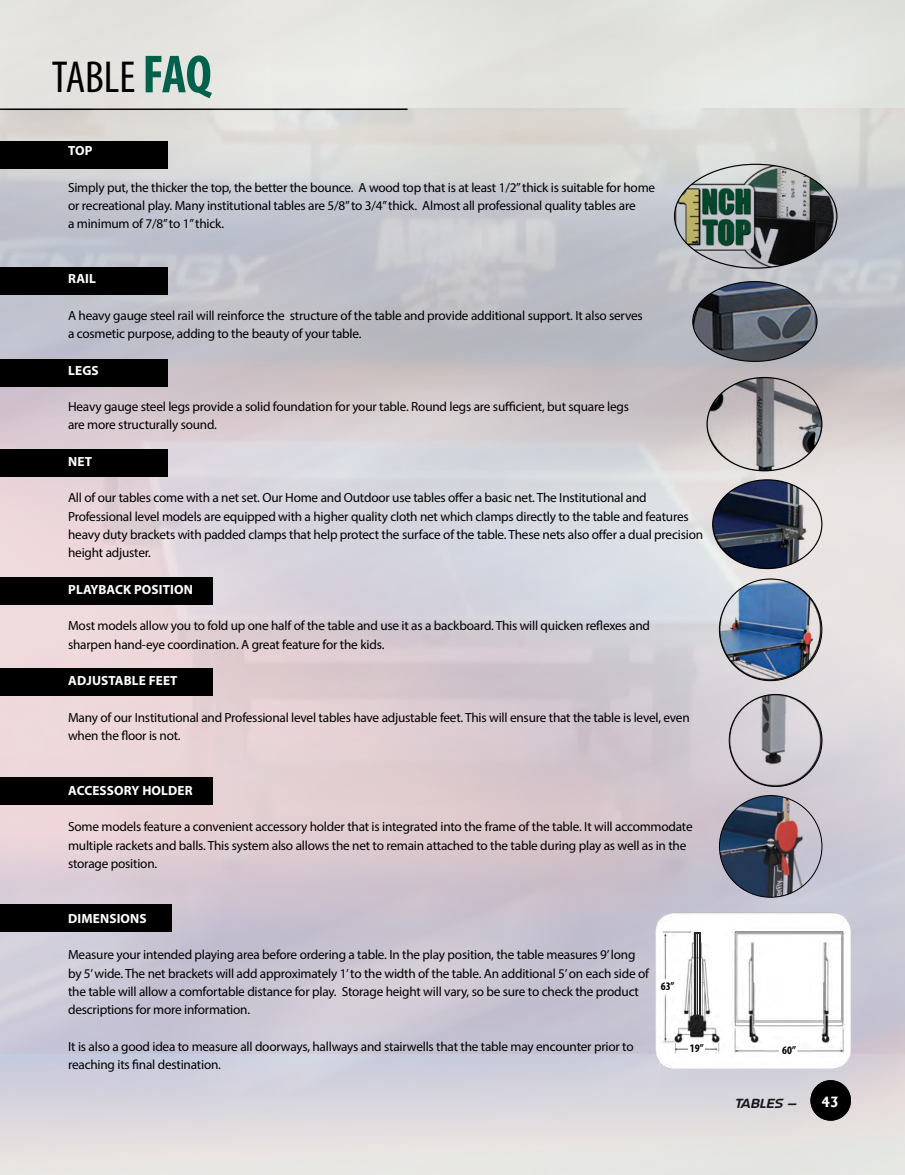
<style>
.page{position:relative;width:905px;height:1175px;background:#fff}
.page>*{position:absolute;margin:0;border:0;box-sizing:border-box;transform-origin:0 0}
.t1{font:condensed 45px "Myriad Pro";color:#000}
.t2{font:italic 700 18px "September";color:#000}
.t3{font:700 13.5px "Albertus";color:#fff}
.t4{font:13.35px/18.3px "Myriad Pro";letter-spacing:-.015em;color:#000}
.t5{font:700 13.35px "Myriad Pro";letter-spacing:.01em;color:#fff}
.t6{font:700 condensed 11.55px "Myriad Pro";color:#000}
.s1{font-weight:700;font-size:54px;color:#00614b}
</style>
<div class="page">
<img style="left:0;top:0;width:904px;height:1174px">
<img style="left:0;top:108px;width:904px;height:945px">
<img style="left:655px;top:912px;width:195px;height:156px">
<img style="left:697px;top:933px;width:1px;height:81px">
<img style="left:694px;top:933px;width:1px;height:81px">
<img style="left:700px;top:932px;width:1px;height:82px">
<img style="left:660px;top:980px;width:16px;height:13px">
<img style="left:688px;top:1042px;width:16px;height:13px">
<img style="left:779px;top:1043px;width:17px;height:13px">
<img style="left:692px;top:281px;width:125px;height:80px">
<img style="left:707px;top:377px;width:114px;height:94px">
<img style="left:712px;top:480px;width:109px;height:88px">
<img style="left:719px;top:579px;width:102px;height:101px">
<img style="left:729px;top:694px;width:92px;height:92px">
<img style="left:719px;top:795px;width:102px;height:102px;border-radius:51px">
<img style="left:675px;top:164px;width:161px;height:104px">
<div style="left:0;top:142px;width:168px;height:27px;background:#000"></div>
<div style="left:0;top:267px;width:168px;height:27px;background:#000"></div>
<div style="left:0;top:359px;width:168px;height:27px;background:#000"></div>
<div style="left:0;top:449px;width:168px;height:27px;background:#000"></div>
<div style="left:0;top:577px;width:213px;height:27px;background:#000"></div>
<div style="left:0;top:669px;width:213px;height:27px;background:#000"></div>
<div style="left:0;top:777px;width:213px;height:27px;background:#000"></div>
<div style="left:0;top:904px;width:172px;height:27px;background:#000"></div>
<div style="left:810px;top:1080px;width:40px;height:40px;background:#000;border-radius:50%"></div>
<h1 class="t1" style="left:52px;top:50px;width:161px">TABLE <span class="s1">FAQ</span></h1>
<p class="t5" style="left:68px;top:142px;width:26px">TOP</p>
<p class="t4" style="left:68px;top:178px;width:588px">Simply put, the thicker the top, the better the bounce. A wood top that is at least 1/2” thick is suitable for home or recreational play. Many institutional tables are 5/8” to 3/4” thick. Almost all professional quality tables are<br>a minimum of 7/8” to 1” thick.</p>
<p class="t5" style="left:68px;top:270px;width:29px">RAIL</p>
<p class="t4" style="left:68px;top:306px;width:576px">A heavy gauge steel rail will reinforce the structure of the table and provide additional support. It also serves a cosmetic purpose, adding to the beauty of your table.</p>
<p class="t5" style="left:68px;top:361px;width:32px">LEGS</p>
<p class="t4" style="left:68px;top:397px;width:562px">Heavy gauge steel legs provide a solid foundation for your table. Round legs are sufficient, but square legs are more structurally sound.</p>
<p class="t5" style="left:68px;top:453px;width:25px">NET</p>
<p class="t4" style="left:68px;top:488px;width:636px">All of our tables come with a net set. Our Home and Outdoor use tables offer a basic net. The Institutional and Professional level models are equipped with a higher quality cloth net which clamps directly to the table and features heavy duty brackets with padded clamps that help protect the surface of the table. These nets also offer a dual precision height adjuster.</p>
<p class="t5" style="left:68px;top:580px;width:126px">PLAYBACK POSITION</p>
<p class="t4" style="left:68px;top:616px;width:583px">Most models allow you to fold up one half of the table and use it as a backboard. This will quicken reflexes and sharpen hand-eye coordination. A great feature for the kids.</p>
<p class="t5" style="left:68px;top:672px;width:111px">ADJUSTABLE FEET</p>
<p class="t4" style="left:68px;top:708px;width:623px">Many of our Institutional and Professional level tables have adjustable feet. This will ensure that the table is level, even when the floor is not.</p>
<p class="t5" style="left:68px;top:781px;width:126px">ACCESSORY HOLDER</p>
<p class="t4" style="left:68px;top:817px;width:626px">Some models feature a convenient accessory holder that is integrated into the frame of the table. It will accommodate multiple rackets and balls. This system also allows the net to remain attached to the table during play as well as in the storage position.</p>
<p class="t5" style="left:68px;top:909px;width:80px">DIMENSIONS</p>
<p class="t4" style="left:68px;top:945px;width:582px">Measure your intended playing area before ordering a table. In the play position, the table measures 9’ long by 5’ wide. The net brackets will add approximately 1’ to the width of the table. An additional 5’ on each side of the table will allow a comfortable distance for play. Storage height will vary, so be sure to check the product descriptions for more information.</p>
<p class="t4" style="left:68px;top:1036px;width:567px">It is also a good idea to measure all doorways, hallways and stairwells that the table may encounter prior to reaching its final destination.</p>
<p class="t6" style="left:660px;top:979px;width:15px">63”</p>
<p class="t6" style="left:690px;top:1040px;width:15px">19”</p>
<p class="t6" style="left:782px;top:1043px;width:15px">60”</p>
<h2 class="t2" style="left:735px;top:1093px;width:63px">TABLES –</h2>
<p class="t3" style="left:821px;top:1093px;width:19px">43</p>
</div>
